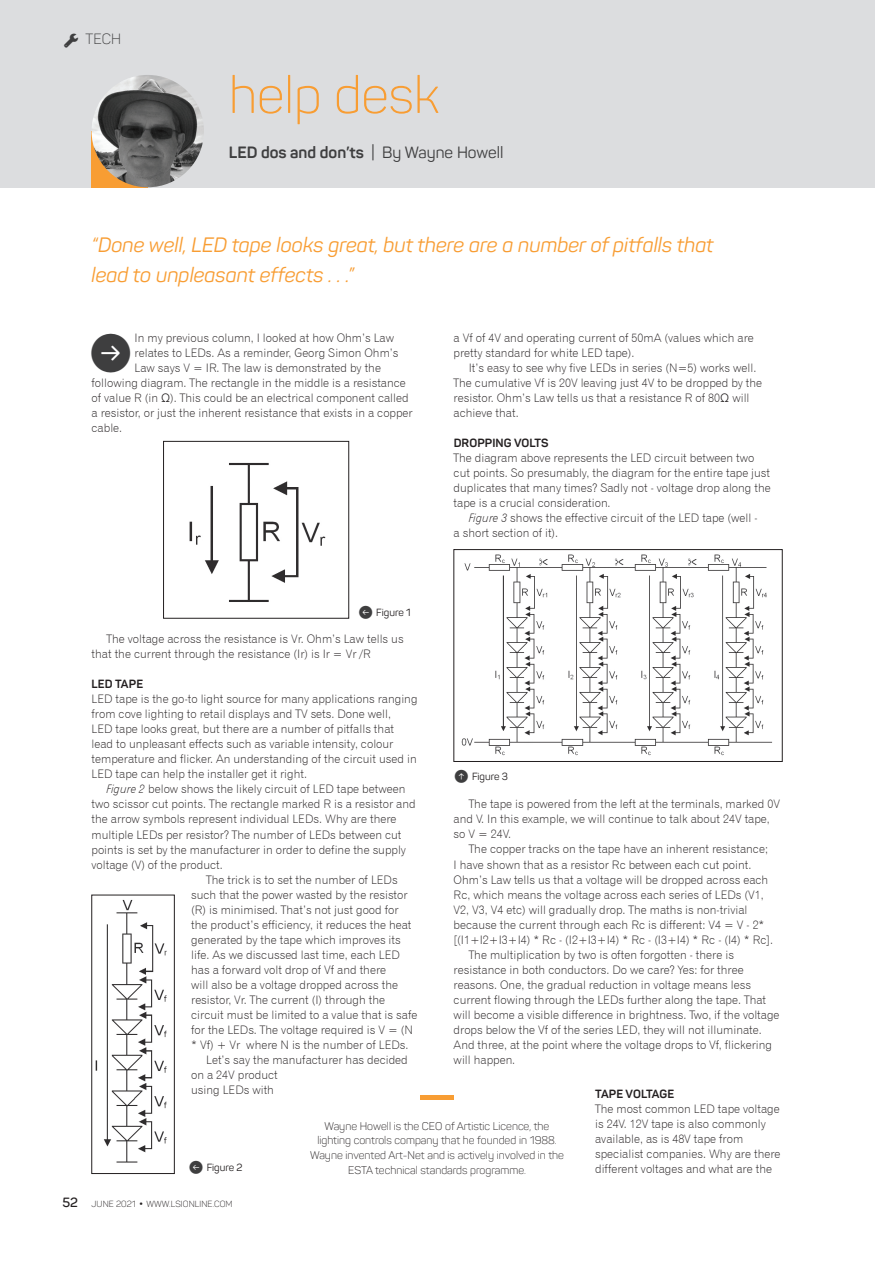
<style>
.page{position:relative;width:893px;height:1263px;background:#fff}
.page>*{position:absolute;margin:0;border:0;box-sizing:border-box;transform-origin:0 0}
.t1{font:300 51.45px "Panton";color:#f89d33}
.t2{font:italic 20.55px/29.4px "Panton";color:#f89d33}
.t3{font:700 16.2px "Panton";color:#3e3e3f}
.t4{font:300 14.7px "Panton";color:#3e3e3f}
.t5{font:11.7px/15px "Gothic 720 BT Light B";color:#231f20}
.t6{font:700 11.7px "Panton";letter-spacing:.01em;color:#231f20}
.t7{font:300 10.95px/14.7px "Panton";color:#231f20;text-align:center}
.t8{font:10.35px "Panton";color:#231f20}
.t9{font:300 8.85px "Panton";letter-spacing:.01em;color:#231f20}
.s1{font-weight:400}
.s2{font-family:"Gothic 720 BT Light Italic B"}
.s3{font-family:"Panton";font-weight:700}
.s4{font-weight:600;font-size:13.2px}
.s5{font-weight:800}
</style>
<div class="page">
<div style="left:0;top:0;width:874px;height:187px;background:#dcdddf"></div>
<div style="left:92px;top:131px;width:56px;height:56px;background:#f89d33"></div>
<img style="left:92px;top:75px;width:112px;height:112px;border-radius:56px">
<hr style="left:420px;top:1096px;width:34px;height:4px;background:#f89d33">
<img style="left:189px;top:462px;width:137px;height:140px">
<div style="left:163px;top:441px;width:186px;height:177px;border:1px solid #231f20"></div>
<img style="left:95px;top:899px;width:72px;height:264px">
<div style="left:92px;top:895px;width:83px;height:279px;border:1px solid #231f20"></div>
<img style="left:461px;top:554px;width:312px;height:202px">
<div style="left:454px;top:549px;width:328px;height:213px;border:1px solid #231f20"></div>
<p class="t4" style="left:85px;top:30px;width:37px">TECH</p>
<p class="t1" style="left:229px;top:64px;width:212px">help desk</p>
<p class="t3" style="left:229px;top:142px;width:276px">LED dos and don’ts <span class="s1">| By Wayne Howell</span></p>
<p class="t2" style="left:92px;top:230px;width:623px">“Done well, LED tape looks great, but there are a number of pitfalls that lead to unpleasant effects . . .”</p>
<p class="t5" style="left:135px;top:330px;width:261px">In my previous column, I looked at how Ohm’s Law</p>
<p class="t5" style="left:135px;top:345px;width:265px">relates to LEDs. As a reminder, Georg Simon Ohm’s</p>
<p class="t5" style="left:135px;top:360px;width:248px">Law says V = IR. The law is demonstrated by the</p>
<p class="t5" style="left:92px;top:375px;width:316px">following diagram. The rectangle in the middle is a resistance</p>
<p class="t5" style="left:92px;top:390px;width:319px">of value R (in Ω). This could be an electrical component called</p>
<p class="t5" style="left:92px;top:405px;width:323px">a resistor, or just the inherent resistance that exists in a copper</p>
<p class="t5" style="left:92px;top:420px;width:32px">cable.</p>
<p class="t8" style="left:376px;top:606px;width:36px">Figure 1</p>
<p class="t5" style="left:454px;top:330px;width:302px">a Vf of 4V and operating current of 50mA (values which are</p>
<p class="t5" style="left:454px;top:345px;width:182px">pretty standard for white LED tape).</p>
<p class="t5" style="left:469px;top:360px;width:289px">It’s easy to see why five LEDs in series (N=5) works well.</p>
<p class="t5" style="left:454px;top:375px;width:310px">The cumulative Vf is 20V leaving just 4V to be dropped by the</p>
<p class="t5" style="left:454px;top:390px;width:297px">resistor. Ohm’s Law tells us that a resistance R of 80Ω will</p>
<p class="t5" style="left:454px;top:405px;width:67px">achieve that.</p>
<p class="t6" style="left:454px;top:436px;width:96px">DROPPING VOLTS</p>
<p class="t5" style="left:454px;top:450px;width:302px">The diagram above represents the LED circuit between two</p>
<p class="t5" style="left:454px;top:465px;width:318px">cut points. So presumably, the diagram for the entire tape just</p>
<p class="t5" style="left:454px;top:480px;width:319px">duplicates that many times? Sadly not - voltage drop along the</p>
<p class="t5" style="left:454px;top:496px;width:158px">tape is a crucial consideration.</p>
<p class="t5" style="left:469px;top:511px;width:290px"><span class="s2">Figure 3</span> shows the effective circuit of the LED tape (well -</p>
<p class="t5" style="left:454px;top:526px;width:106px">a short section of it).</p>
<p class="t5" style="left:92px;top:631px;width:314px;text-indent:15px">The voltage across the resistance is Vr. Ohm’s Law tells us that the current through the resistance (Ir) is Ir = Vr /R</p>
<p class="t6" style="left:92px;top:677px;width:53px">LED TAPE</p>
<p class="t5" style="left:92px;top:691px;width:328px">LED tape is the go-to light source for many applications ranging</p>
<p class="t5" style="left:92px;top:706px;width:301px">from cove lighting to retail displays and TV sets. Done well,</p>
<p class="t5" style="left:92px;top:721px;width:304px">LED tape looks great, but there are a number of pitfalls that</p>
<p class="t5" style="left:92px;top:736px;width:303px">lead to unpleasant effects such as variable intensity, colour</p>
<p class="t5" style="left:92px;top:751px;width:327px">temperature and flicker. An understanding of the circuit used in</p>
<p class="t5" style="left:92px;top:766px;width:217px">LED tape can help the installer get it right.</p>
<p class="t5" style="left:107px;top:782px;width:300px"><span class="s2">Figure 2</span> below shows the likely circuit of LED tape between</p>
<p class="t5" style="left:92px;top:797px;width:326px">two scissor cut points. The rectangle marked R is a resistor and</p>
<p class="t5" style="left:92px;top:812px;width:306px">the arrow symbols represent individual LEDs. Why are there</p>
<p class="t5" style="left:92px;top:827px;width:311px">multiple LEDs per resistor? The number of LEDs between cut</p>
<p class="t5" style="left:92px;top:842px;width:316px">points is set by the manufacturer in order to define the supply</p>
<p class="t5" style="left:92px;top:857px;width:133px">voltage (V) of the product.</p>
<p class="t5" style="left:206px;top:872px;width:193px">The trick is to set the number of LEDs</p>
<p class="t5" style="left:191px;top:887px;width:218px">such that the power wasted by the resistor</p>
<p class="t5" style="left:191px;top:902px;width:209px">(R) is minimised. That’s not just good for</p>
<p class="t5" style="left:191px;top:917px;width:222px">the product’s efficiency, it reduces the heat</p>
<p class="t5" style="left:191px;top:932px;width:211px">generated by the tape which improves its</p>
<p class="t5" style="left:191px;top:947px;width:210px">life. As we discussed last time, each LED</p>
<p class="t5" style="left:191px;top:962px;width:196px">has a forward volt drop of Vf and there</p>
<p class="t5" style="left:191px;top:977px;width:209px">will also be a voltage dropped across the</p>
<p class="t5" style="left:191px;top:992px;width:196px">resistor, Vr. The current (I) through the</p>
<p class="t5" style="left:191px;top:1007px;width:228px">circuit must be limited to a value that is safe</p>
<p class="t5" style="left:191px;top:1022px;width:223px">for the LEDs. The voltage required is V = (N</p>
<p class="t5" style="left:191px;top:1037px;width:219px">* Vf) + Vr where N is the number of LEDs.</p>
<p class="t5" style="left:206px;top:1052px;width:203px">Let’s say the manufacturer has decided</p>
<p class="t5" style="left:191px;top:1067px;width:88px">on a 24V product</p>
<p class="t5" style="left:191px;top:1082px;width:84px">using LEDs with</p>
<p class="t8" style="left:472px;top:770px;width:38px">Figure 3</p>
<p class="t5" style="left:469px;top:796px;width:313px">The tape is powered from the left at the terminals, marked 0V</p>
<p class="t5" style="left:454px;top:812px;width:318px">and V. In this example, we will continue to talk about 24V tape,</p>
<p class="t5" style="left:454px;top:827px;width:59px">so V = 24V.</p>
<p class="t5" style="left:469px;top:842px;width:301px">The copper tracks on the tape have an inherent resistance;</p>
<p class="t5" style="left:454px;top:857px;width:299px">I have shown that as a resistor Rc between each cut point.</p>
<p class="t5" style="left:454px;top:872px;width:316px">Ohm’s Law tells us that a voltage will be dropped across each</p>
<p class="t5" style="left:454px;top:887px;width:312px">Rc, which means the voltage across each series of LEDs (V1,</p>
<p class="t5" style="left:454px;top:902px;width:295px">V2, V3, V4 etc) will gradually drop. The maths is non-trivial</p>
<p class="t5" style="left:454px;top:917px;width:312px">because the current through each Rc is different: V4 = V - 2*</p>
<p class="t5" style="left:454px;top:932px;width:321px">[(I1+I2+I3+I4) * Rc - (I2+I3+I4) * Rc - (I3+I4) * Rc - (I4) * Rc].</p>
<p class="t5" style="left:469px;top:947px;width:267px">The multiplication by two is often forgotten - there is</p>
<p class="t5" style="left:454px;top:962px;width:292px">resistance in both conductors. Do we care? Yes: for three</p>
<p class="t5" style="left:454px;top:977px;width:299px">reasons. One, the gradual reduction in voltage means less</p>
<p class="t5" style="left:454px;top:992px;width:314px">current flowing through the LEDs further along the tape. That</p>
<p class="t5" style="left:454px;top:1007px;width:327px">will become a visible difference in brightness. Two, if the voltage</p>
<p class="t5" style="left:454px;top:1022px;width:310px">drops below the Vf of the series LED, they will not illuminate.</p>
<p class="t5" style="left:454px;top:1037px;width:320px">And three, at the point where the voltage drops to Vf, flickering</p>
<p class="t5" style="left:454px;top:1052px;width:63px">will happen.</p>
<p class="t5" style="left:595px;top:1086px;width:187px"><span class="s3">TAPE VOLTAGE<br></span>The most common LED tape voltage is 24V. 12V tape is also commonly available, as is 48V tape from specialist companies. Why are there different voltages and what are the</p>
<p class="t7" style="left:310px;top:1118px;width:255px">Wayne Howell is the CEO of Artistic Licence, the lighting controls company that he founded in 1988.<br>Wayne invented Art-Net and is actively involved in the ESTA technical standards programme.</p>
<p class="t8" style="left:207px;top:1160px;width:37px">Figure 2</p>
<p class="t9" style="left:62px;top:1198px;width:172px"><span class="s4">52</span> JUNE 2021 <span class="s5">•</span> WWW.LSIONLINE.COM</p>
</div>
